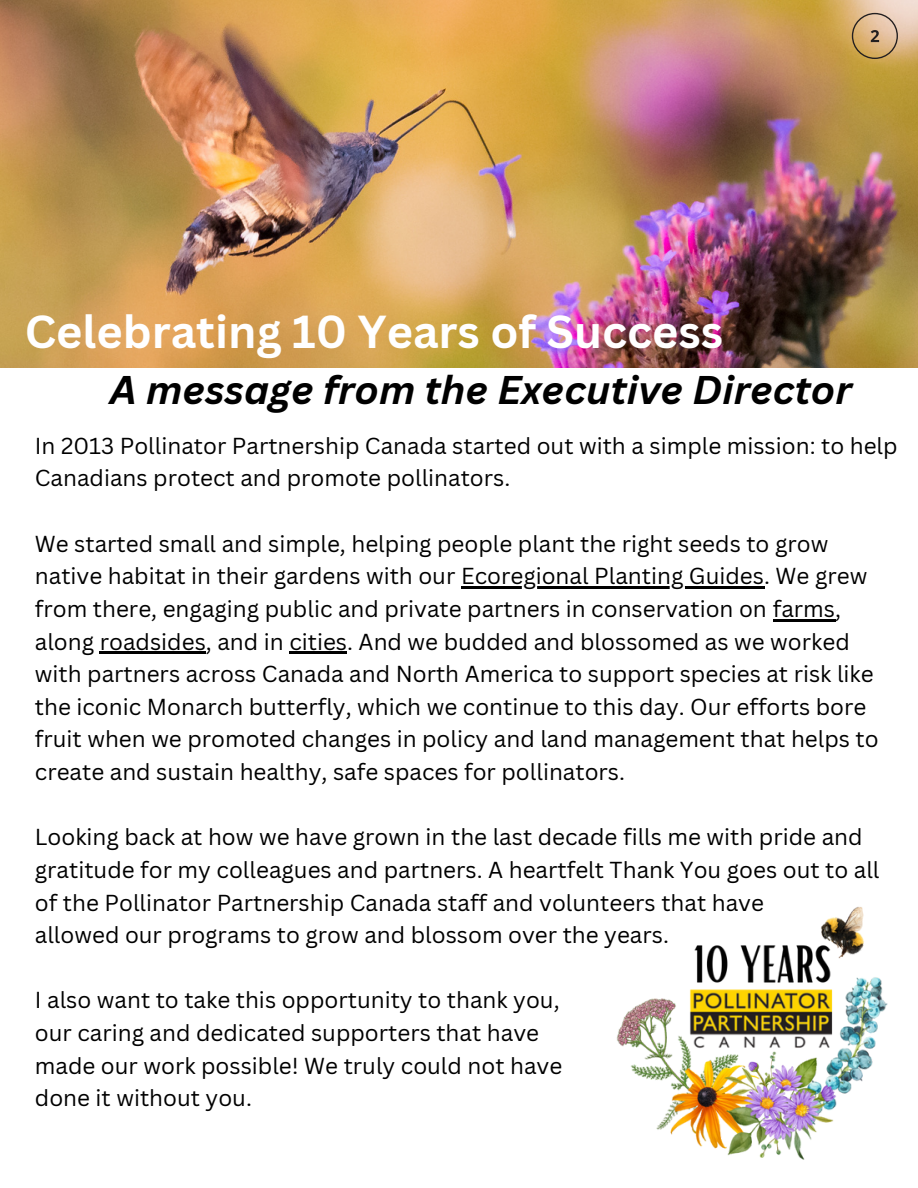
<style>
.page{position:relative;width:918px;height:1188px;background:#fff}
.page>*{position:absolute;margin:0;border:0;box-sizing:border-box;transform-origin:0 0}
.t1{font:700 45px "Canva Sans";color:#fff}
.t2{font:italic 700 39px "Canva Sans";color:#000}
.t3{font:22.5px/32.7px "Canva Sans";color:#000}
</style>
<div class="page">
<hr style="left:461px;top:587px;width:303px;height:2px;background:#000">
<hr style="left:773px;top:619px;width:62px;height:2px;background:#000">
<hr style="left:100px;top:652px;width:106px;height:2px;background:#000">
<hr style="left:289px;top:652px;width:58px;height:2px;background:#000">
<img style="left:616px;top:906px;width:272px;height:254px">
<img style="left:0;top:0;width:917px;height:367px">
<svg style="left:852px;top:13px;width:46px;height:46px;background:#c9a779"></svg>
<p class="t1" style="left:25px;top:300px;width:700px">Celebrating 10 Years of Success</p>
<p class="t2" style="left:110px;top:363px;width:744px">A message from the Executive Director</p>
<p class="t3" style="left:35px;top:429px;width:864px">In 2013 Pollinator Partnership Canada started out with a simple mission: to help<br>Canadians protect and promote pollinators.</p>
<h1 class="t3" style="left:35px;top:527px;width:834px">We started small and simple, helping people plant the right seeds to grow native habitat in their gardens with our Ecoregional Planting Guides. We grew</h1>
<h2 class="t3" style="left:35px;top:592px;width:845px">from there, engaging public and private partners in conservation on farms, along roadsides, and in cities. And we budded and blossomed as we worked with partners across Canada and North America to support species at risk like the iconic Monarch butterfly, which we continue to this day. Our efforts bore fruit when we promoted changes in policy and land management that helps to create and sustain healthy, safe spaces for pollinators.</h2>
<h2 class="t3" style="left:35px;top:820px;width:846px">Looking back at how we have grown in the last decade fills me with pride and gratitude for my colleagues and partners. A heartfelt Thank You goes out to all</h2>
<p class="t3" style="left:35px;top:886px;width:731px">of the Pollinator Partnership Canada staff and volunteers that have allowed our programs to grow and blossom over the years.</p>
<p class="t3" style="left:35px;top:983px;width:526px">I also want to take this opportunity to thank you,</p>
<p class="t3" style="left:35px;top:1016px;width:506px">our caring and dedicated supporters that have</p>
<p class="t3" style="left:35px;top:1049px;width:529px">made our work possible! We truly could not have</p>
<p class="t3" style="left:35px;top:1081px;width:219px">done it without you.</p>
</div>
